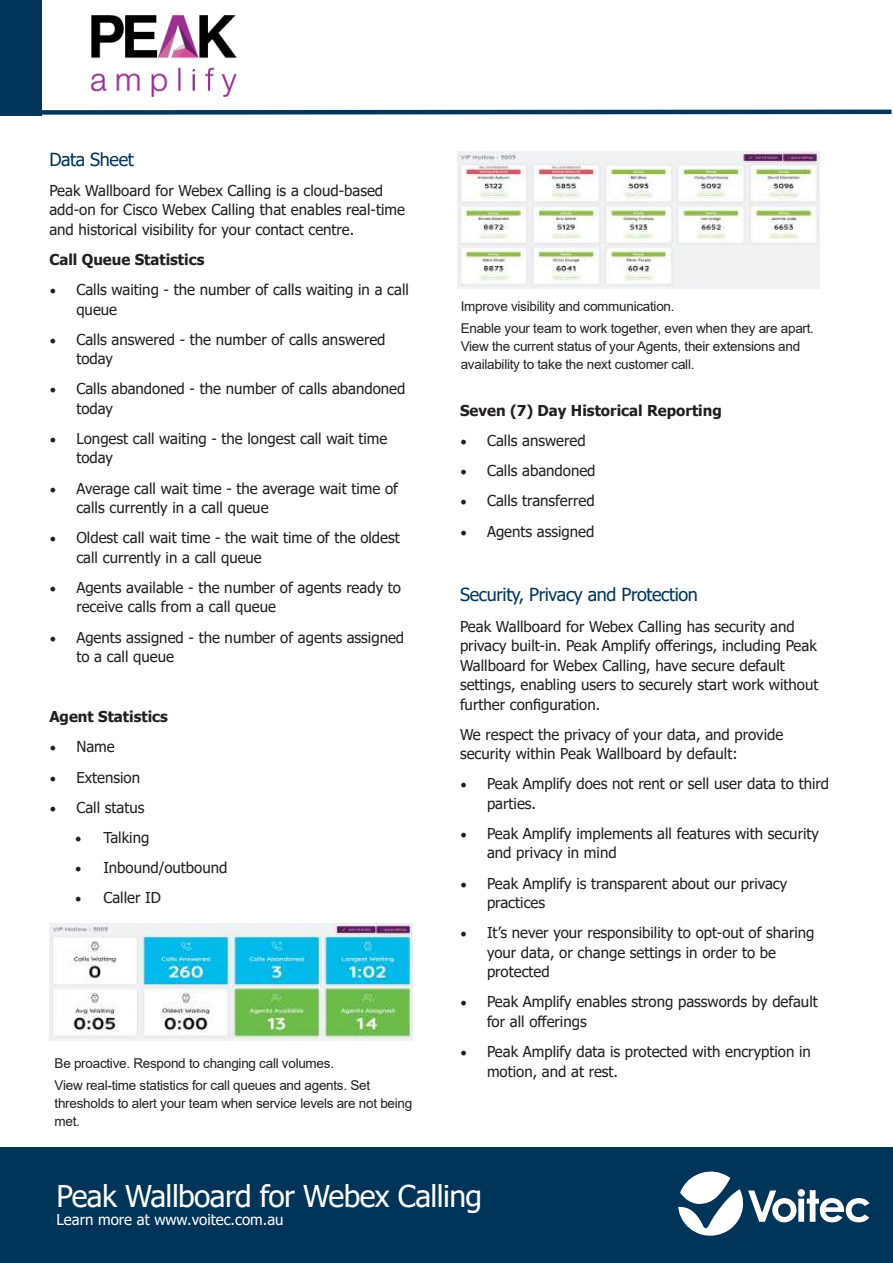
<style>
.page{position:relative;width:893px;height:1263px;background:#fff}
.page>*{position:absolute;margin:0;border:0;box-sizing:border-box;transform-origin:0 0}
.t1{font:30px "Tahoma";letter-spacing:-.02em;color:#fff}
.t2{font:18px "Tahoma";letter-spacing:-.02em;color:#003458}
.t3{font:15px/19.5px "Tahoma";color:#231f20}
.t4{font:700 15px "Tahoma";color:#231f20}
.t5{font:15px "Tahoma";color:#fff}
.t6{font:13.5px/22.2px "Arial";letter-spacing:-.02em;color:#231f20}
.s1{font-family:"Minion Pro";font-size:18px}
</style>
<div class="page">
<img style="left:49px;top:924px;width:363px;height:117px">
<img style="left:457px;top:152px;width:363px;height:137px">
<div style="left:0;top:1147px;width:893px;height:116px;background:#003458"></div>
<div style="left:0;top:0;width:41px;height:115px;background:#003458"></div>
<svg style="left:678px;top:1171px;width:191px;height:65px"></svg>
<img style="left:92px;top:16px;width:145px;height:81px">
<svg style="left:35px;top:107px;width:857px;height:9px"></svg>
<p class="t2" style="left:49px;top:152px;width:86px">Data Sheet</p>
<p class="t3" style="left:49px;top:182px;width:357px">Peak Wallboard for Webex Calling is a cloud-based add-on for Cisco Webex Calling that enables real-time and historical visibility for your contact centre.</p>
<p class="t4" style="left:49px;top:253px;width:157px">Call Queue Statistics</p>
<p class="t3" style="left:76px;top:281px;width:334px;text-indent:-27px"><span class="s1">•</span> Calls waiting - the number of calls waiting in a call queue</p>
<p class="t3" style="left:76px;top:331px;width:311px;text-indent:-27px"><span class="s1">•</span> Calls answered - the number of calls answered today</p>
<p class="t3" style="left:76px;top:380px;width:331px;text-indent:-27px"><span class="s1">•</span> Calls abandoned - the number of calls abandoned today</p>
<p class="t3" style="left:76px;top:430px;width:313px;text-indent:-27px"><span class="s1">•</span> Longest call waiting - the longest call wait time today</p>
<p class="t3" style="left:76px;top:480px;width:323px;text-indent:-27px"><span class="s1">•</span> Average call wait time - the average wait time of calls currently in a call queue</p>
<p class="t3" style="left:76px;top:529px;width:325px;text-indent:-27px"><span class="s1">•</span> Oldest call wait time - the wait time of the oldest call currently in a call queue</p>
<p class="t3" style="left:76px;top:579px;width:326px;text-indent:-27px"><span class="s1">•</span> Agents available - the number of agents ready to receive calls from a call queue</p>
<p class="t3" style="left:76px;top:628px;width:329px;text-indent:-27px"><span class="s1">•</span> Agents assigned - the number of agents assigned to a call queue</p>
<p class="t4" style="left:49px;top:711px;width:120px">Agent Statistics</p>
<p class="t3" style="left:49px;top:738px;width:67px"><span class="s1">•</span> Name</p>
<p class="t3" style="left:49px;top:769px;width:92px"><span class="s1">•</span> Extension</p>
<p class="t3" style="left:49px;top:799px;width:97px"><span class="s1">•</span> Call status</p>
<p class="t3" style="left:75px;top:829px;width:76px"><span class="s1">•</span> Talking</p>
<p class="t3" style="left:75px;top:859px;width:154px"><span class="s1">•</span> Inbound/outbound</p>
<p class="t3" style="left:75px;top:889px;width:88px"><span class="s1">•</span> Caller ID</p>
<p class="t6" style="left:55px;top:1052px;width:317px">Be proactive. Respond to changing call volumes.<br>View real-time statistics for call queues and agents. Set</p>
<p class="t6" style="left:55px;top:1094px;width:359px;line-height:18px">thresholds to alert your team when service levels are not being met.</p>
<p class="t6" style="left:461px;top:295px;width:355px">Improve visibility and communication.<br>Enable your team to work together, even when they are apart.</p>
<p class="t6" style="left:461px;top:337px;width:341px;line-height:18px">View the current status of your Agents, their extensions and availability to take the next customer call.</p>
<p class="t4" style="left:460px;top:405px;width:263px">Seven (7) Day Historical Reporting</p>
<p class="t3" style="left:460px;top:432px;width:127px"><span class="s1">•</span> Calls answered</p>
<p class="t3" style="left:460px;top:462px;width:137px"><span class="s1">•</span> Calls abandoned</p>
<p class="t3" style="left:460px;top:492px;width:136px"><span class="s1">•</span> Calls transferred</p>
<p class="t3" style="left:460px;top:523px;width:136px"><span class="s1">•</span> Agents assigned</p>
<p class="t2" style="left:460px;top:588px;width:240px">Security, Privacy and Protection</p>
<p class="t3" style="left:460px;top:618px;width:360px">Peak Wallboard for Webex Calling has security and privacy built-in. Peak Amplify offerings, including Peak Wallboard for Webex Calling, have secure default settings, enabling users to securely start work without further configuration.</p>
<p class="t3" style="left:460px;top:726px;width:325px">We respect the privacy of your data, and provide security within Peak Wallboard by default:</p>
<p class="t3" style="left:487px;top:775px;width:344px;text-indent:-27px"><span class="s1">•</span> Peak Amplify does not rent or sell user data to third parties.</p>
<p class="t3" style="left:487px;top:825px;width:333px;text-indent:-27px"><span class="s1">•</span> Peak Amplify implements all features with security and privacy in mind</p>
<p class="t3" style="left:487px;top:875px;width:302px;text-indent:-27px"><span class="s1">•</span> Peak Amplify is transparent about our privacy practices</p>
<p class="t3" style="left:487px;top:924px;width:329px;text-indent:-27px"><span class="s1">•</span> It’s never your responsibility to opt-out of sharing your data, or change settings in order to be protected</p>
<p class="t3" style="left:487px;top:993px;width:332px;text-indent:-27px"><span class="s1">•</span> Peak Amplify enables strong passwords by default for all offerings</p>
<p class="t3" style="left:487px;top:1043px;width:325px;text-indent:-27px"><span class="s1">•</span> Peak Amplify data is protected with encryption in motion, and at rest.</p>
<h1 class="t1" style="left:56px;top:1184px;width:427px">Peak Wallboard for Webex Calling</h1>
<p class="t5" style="left:56px;top:1214px;width:229px">Learn more at www.voitec.com.au</p>
</div>
